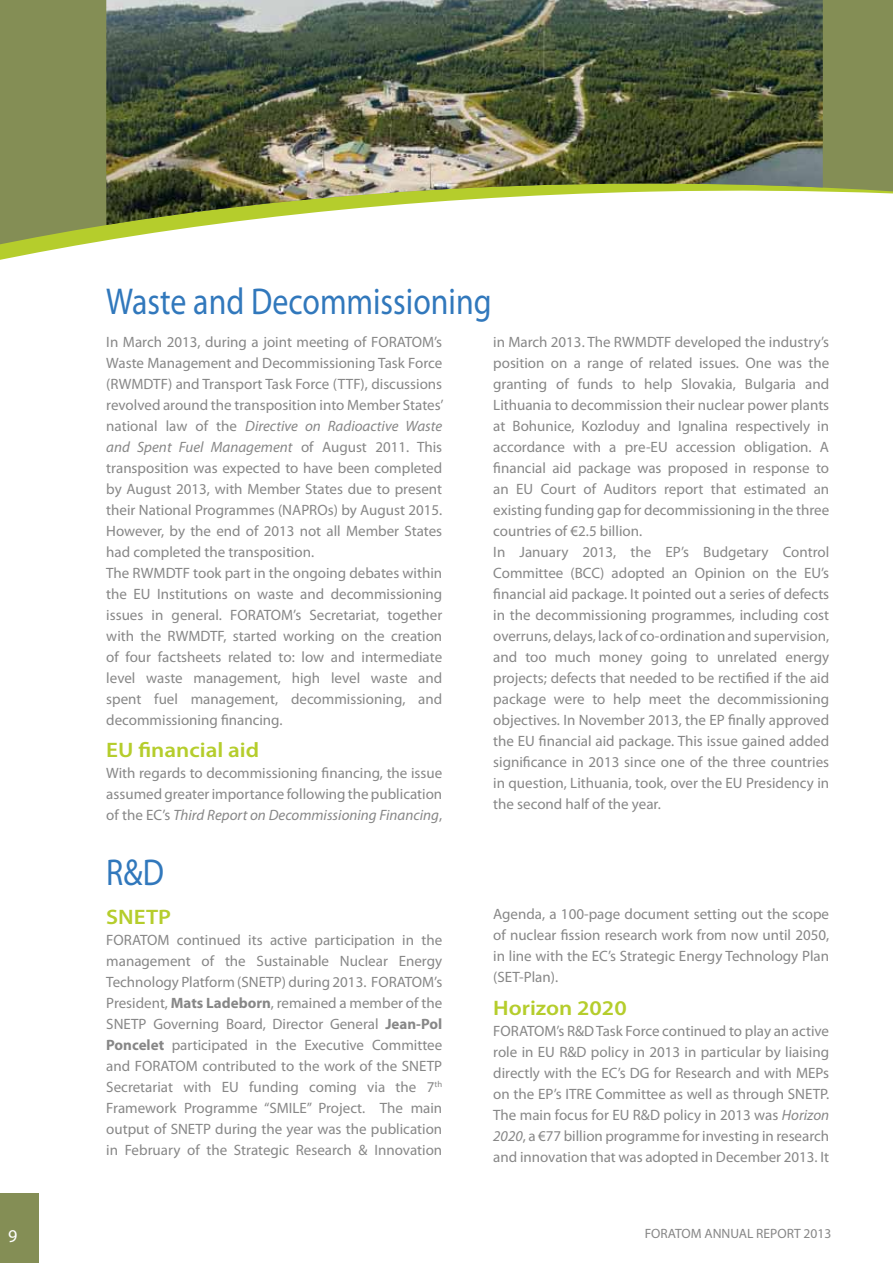
<style>
.page{position:relative;width:893px;height:1263px;background:#fff}
.page>*{position:absolute;margin:0;border:0;box-sizing:border-box;transform-origin:0 0}
.t1{font:37.5px "Myriad Pro";color:#3178bc;scale:.85 1}
.t2{font:600 21px "Myriad Pro";color:#b5cd2c;scale:1.1 1}
.t3{font:18px "Myriad Pro";color:#fff}
.t4{font:15px/21px "Myriad Pro";color:#878787;text-align:justify}
.t5{font:13.5px "Myriad Pro";color:#878787}
.s1{font-style:italic}
.s2{font-weight:700}
</style>
<div class="page">
<svg style="left:0;top:248px;width:62px;height:12px"></svg>
<svg style="left:0;top:0;width:893px;height:248px;fill:#848e55"></svg>
<img style="left:106px;top:0;width:717px;height:225px">
<div style="left:0;top:1194px;width:38px;height:69px;background:#848e55"></div>
<h1 class="t1" style="left:106px;top:279px;width:455px">Waste and Decommissioning</h1>
<p class="t4" style="left:106px;top:331px;width:339px;text-align:left">In March 2013, during a joint meeting of FORATOM’s Waste Management and Decommissioning Task Force (RWMDTF) and Transport Task Force (TTF), discussions revolved around the transposition into Member States’ national law of the <span class="s1">Directive on Radioactive Waste and Spent Fuel Management</span> of August 2011. This transposition was expected to have been completed by August 2013, with Member States due to present their National Programmes (NAPROs) by August 2015.<br>However, by the end of 2013 not all Member States had completed the transposition.<br>The RWMDTF took part in the ongoing debates within the EU Institutions on waste and decommissioning issues in general. FORATOM’s Secretariat, together with the RWMDTF, started working on the creation of four factsheets related to: low and intermediate level waste management, high level waste and spent fuel management, decommissioning, and decommissioning financing.</p>
<h2 class="t2" style="left:106px;top:737px;width:141px">EU financial aid</h2>
<p class="t4" style="left:106px;top:763px;width:337px">With regards to decommissioning financing, the issue assumed greater importance following the publication of the EC’s <span class="s1">Third Report on Decommissioning Financing</span>,</p>
<h1 class="t1" style="left:106px;top:849px;width:69px">R&amp;D</h1>
<h2 class="t2" style="left:106px;top:903px;width:60px">SNETP</h2>
<p class="t4" style="left:106px;top:929px;width:337px">FORATOM continued its active participation in the management of the Sustainable Nuclear Energy Technology Platform (SNETP) during 2013. FORATOM’s President, <span class="s2">Mats Ladeborn</span>, remained a member of the SNETP Governing Board, Director General <span class="s2">Jean-Pol Poncelet</span> participated in the Executive Committee and FORATOM contributed to the work of the SNETP Secretariat with EU funding coming via the 7<sup>th </sup>Framework Programme “SMILE” Project. The main output of SNETP during the year was the publication in February of the Strategic Research &amp; Innovation</p>
<p class="t4" style="left:493px;top:331px;width:337px;text-align:left">in March 2013. The RWMDTF developed the industry’s position on a range of related issues. One was the granting of funds to help Slovakia, Bulgaria and Lithuania to decommission their nuclear power plants at Bohunice, Kozloduy and Ignalina respectively in accordance with a pre-EU accession obligation. A financial aid package was proposed in response to an EU Court of Auditors report that estimated an existing funding gap for decommissioning in the three countries of €2.5 billion.<br>In January 2013, the EP’s Budgetary Control Committee (BCC) adopted an Opinion on the EU’s financial aid package. It pointed out a series of defects in the decommissioning programmes, including cost overruns, delays, lack of co-ordination and supervision, and too much money going to unrelated energy projects; defects that needed to be rectified if the aid package were to help meet the decommissioning objectives. In November 2013, the EP finally approved the EU financial aid package. This issue gained added significance in 2013 since one of the three countries in question, Lithuania, took, over the EU Presidency in the second half of the year.</p>
<p class="t4" style="left:493px;top:904px;width:337px">Agenda, a 100-page document setting out the scope of nuclear fission research work from now until 2050, in line with the EC’s Strategic Energy Technology Plan (SET-Plan).</p>
<h2 class="t2" style="left:493px;top:994px;width:123px">Horizon 2020</h2>
<p class="t4" style="left:493px;top:1020px;width:337px">FORATOM’s R&amp;D Task Force continued to play an active role in EU R&amp;D policy in 2013 in particular by liaising directly with the EC’s DG for Research and with MEPs on the EP’s ITRE Committee as well as through SNETP.<br>The main focus for EU R&amp;D policy in 2013 was <span class="s1">Horizon 2020</span>, a €77 billion programme for investing in research and innovation that was adopted in December 2013. It</p>
<p class="t3" style="left:8px;top:1224px;width:11px">9</p>
<p class="t5" style="left:645px;top:1225px;width:188px">FORATOM ANNUAL REPORT 2013</p>
</div>
